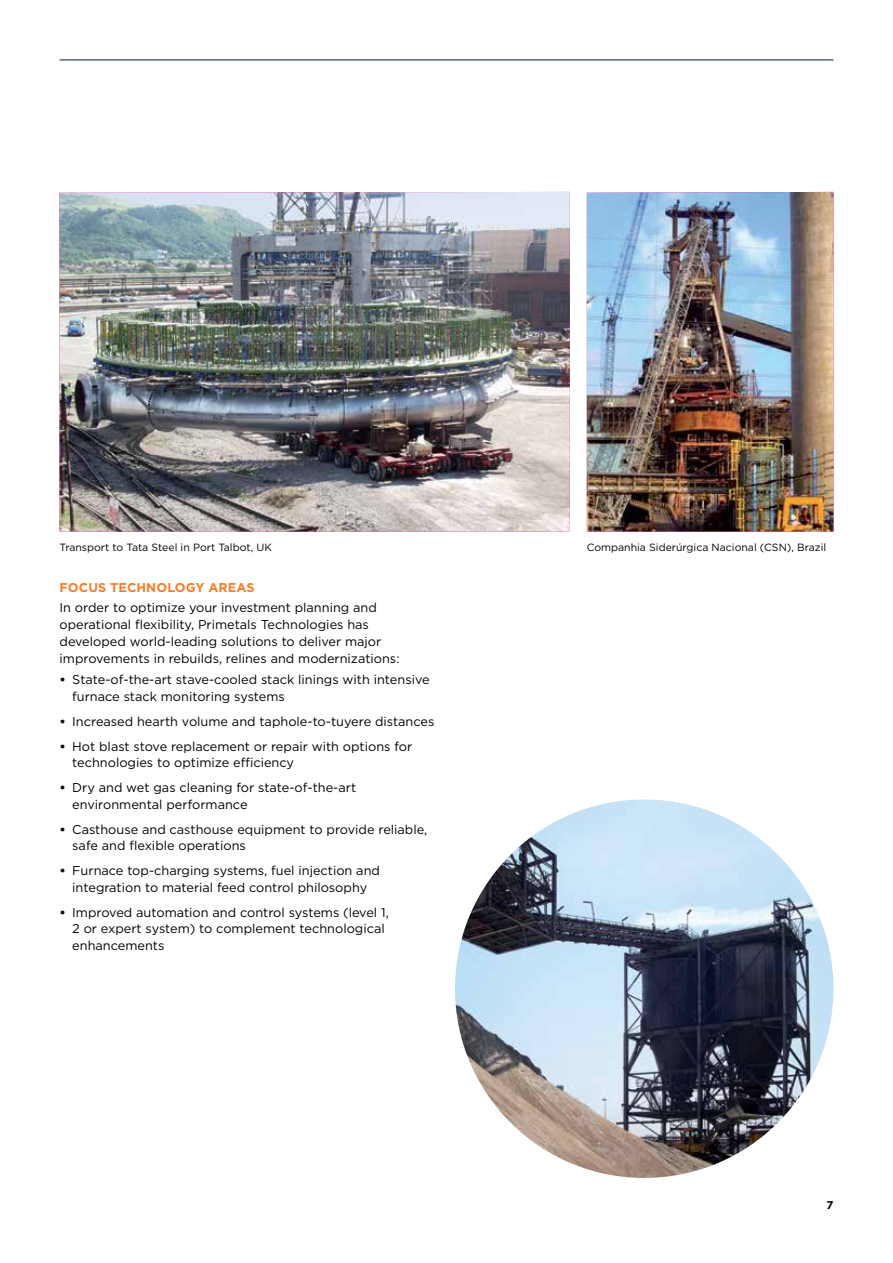
<style>
.page{position:relative;width:893px;height:1263px;background:#fff}
.page>*{position:absolute;margin:0;border:0;box-sizing:border-box;transform-origin:0 0}
.t1{font:12.75px/16.5px "Gotham";color:#000}
.t2{font:700 12.75px "Gotham";letter-spacing:.005em;color:#f57e29}
.t3{font:700 11.25px "Gotham";color:#000}
.t4{font:10.5px "Gotham";color:#000}
.s1{font-weight:700}
</style>
<div class="page">
<hr style="left:60px;top:60px;width:773px;height:1px;background:#001641">
<img style="left:60px;top:192px;width:510px;height:339px">
<img style="left:587px;top:192px;width:246px;height:339px">
<img style="left:455px;top:799px;width:378px;height:379px;border-radius:189px">
<p class="t4" style="left:60px;top:540px;width:214px">Transport to Tata Steel in Port Talbot, UK</p>
<p class="t4" style="left:587px;top:540px;width:241px">Companhia Siderúrgica Nacional (CSN), Brazil</p>
<p class="t2" style="left:60px;top:579px;width:197px">FOCUS TECHNOLOGY AREAS</p>
<p class="t1" style="left:60px;top:599px;width:342px;line-height:17px">In order to optimize your investment planning and operational flexibility, Primetals Technologies has developed world-leading solutions to deliver major improvements in rebuilds, relines and modernizations:</p>
<p class="t1" style="left:72px;top:671px;width:359px;text-indent:-13px"><span class="s1">•</span> State-of-the-art stave-cooled stack linings with intensive furnace stack monitoring systems</p>
<p class="t1" style="left:60px;top:713px;width:376px"><span class="s1">•</span> Increased hearth volume and taphole-to-tuyere distances</p>
<p class="t1" style="left:72px;top:738px;width:342px;text-indent:-13px"><span class="s1">•</span> Hot blast stove replacement or repair with options for technologies to optimize efficiency</p>
<p class="t1" style="left:72px;top:779px;width:285px;text-indent:-13px"><span class="s1">•</span> Dry and wet gas cleaning for state-of-the-art environmental performance</p>
<p class="t1" style="left:72px;top:821px;width:357px;text-indent:-13px"><span class="s1">•</span> Casthouse and casthouse equipment to provide reliable, safe and flexible operations</p>
<p class="t1" style="left:60px;top:862px;width:322px;text-align:center"><span class="s1">•</span> Furnace top-charging systems, fuel injection and integration to material feed control philosophy</p>
<p class="t1" style="left:72px;top:904px;width:318px;text-indent:-13px"><span class="s1">•</span> Improved automation and control systems (level 1,<br>2 or expert system) to complement technological enhancements</p>
<p class="t3" style="left:826px;top:1198px;width:8px">7</p>
</div>
